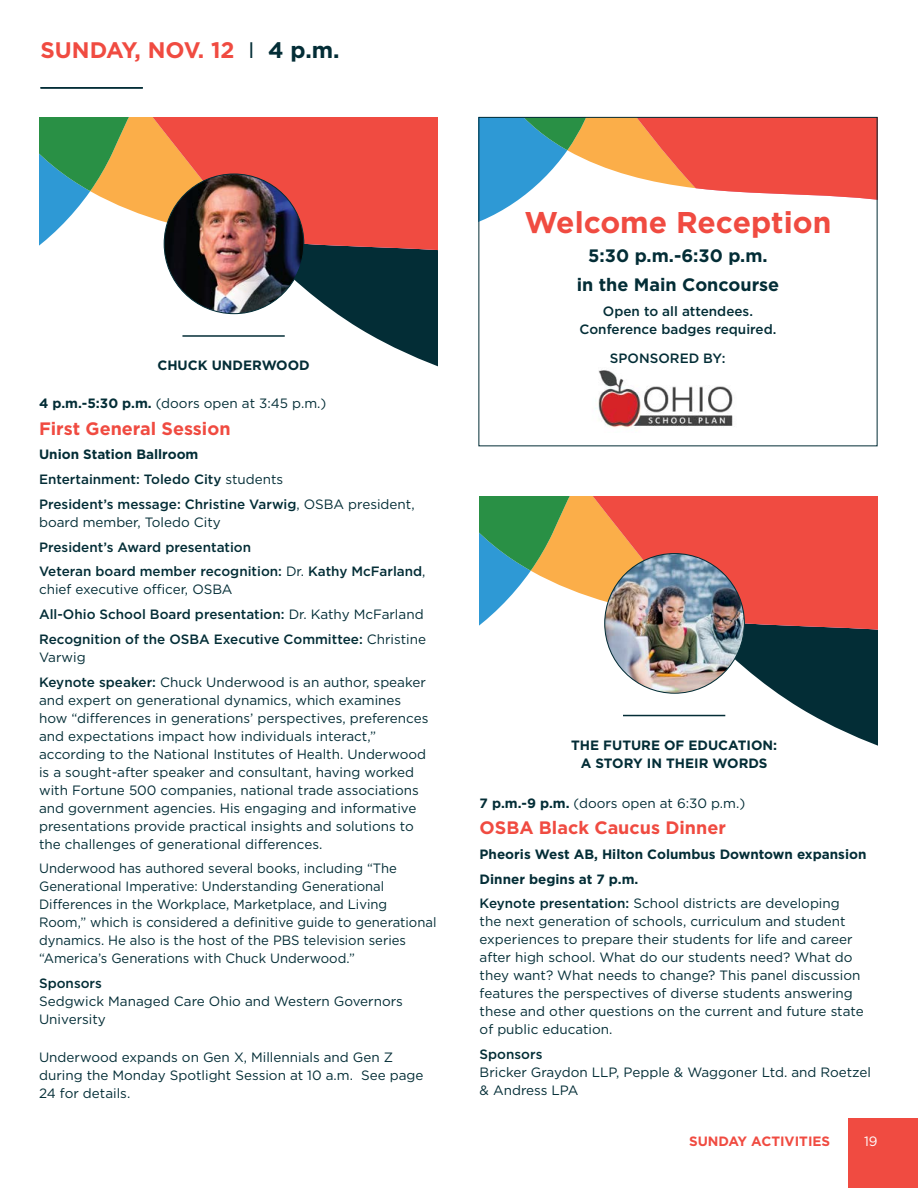
<style>
.page{position:relative;width:918px;height:1188px;background:#fff}
.page>*{position:absolute;margin:0;border:0;box-sizing:border-box;transform-origin:0 0}
.t1{font:700 30px "Gotham";color:#f04b41}
.t2{font:700 22.5px "Gotham";color:#f04b41}
.t3{font:700 18px "Gotham";color:#f04b41}
.t4{font:700 18px/29.2px "Gotham";color:#032d36;text-align:center}
.t5{font:13.5px/18px "Gotham";color:#032d36}
.t6{font:500 13.5px/24.8px "Gotham";color:#032d36}
.t7{font:700 13.5px/24.8px "Gotham";color:#032d36}
.t8{font:700 13.5px "Gotham";color:#f04b41}
.t9{font:13.5px "Gotham";color:#fff}
.s1{font-weight:400;color:#032d36}
.s2{color:#032d36}
.s3{font-weight:700}
.s4{font-weight:400}
.s5{font-weight:500}
</style>
<div class="page">
<div style="left:848px;top:1118px;width:70px;height:70px;background:#f04b41"></div>
<hr style="left:40px;top:87px;width:103px;height:2px;background:#032d36">
<svg style="left:400px;top:350px;width:37px;height:16px"></svg>
<svg style="left:191px;top:117px;width:246px;height:233px;fill:#f04b41"></svg>
<svg style="left:39px;top:117px;width:214px;height:183px"></svg>
<img style="left:164px;top:174px;width:140px;height:140px;border-radius:70px">
<hr style="left:182px;top:335px;width:103px;height:2px;background:#032d36">
<svg style="left:839px;top:729px;width:39px;height:17px"></svg>
<svg style="left:623px;top:497px;width:255px;height:232px;fill:#f04b41"></svg>
<svg style="left:480px;top:497px;width:214px;height:183px"></svg>
<img style="left:605px;top:554px;width:139px;height:139px;border-radius:70px">
<hr style="left:623px;top:715px;width:102px;height:1px;background:#032d36">
<svg style="left:480px;top:119px;width:396px;height:103px"></svg>
<div style="left:478px;top:117px;width:400px;height:329px;border:1px solid #032d36"></div>
<img style="left:595px;top:370px;width:138px;height:58px">
<h2 class="t2" style="left:40px;top:36px;width:301px">SUNDAY, NOV. 12 <span class="s1">I</span> <span class="s2">4 p.m.</span></h2>
<p class="t7" style="left:157px;top:353px;width:154px">CHUCK UNDERWOOD</p>
<p class="t5" style="left:39px;top:394px;width:289px"><span class="s3">4 p.m.-5:30 p.m.</span> (doors open at 3:45 p.m.)</p>
<h3 class="t3" style="left:39px;top:416px;width:193px">First General Session</h3>
<p class="t6" style="left:39px;top:442px;width:377px"><span class="s3">Union Station Ballroom<br></span>Entertainment: Toledo City <span class="s4">students<br></span>President’s message: Christine Varwig<span class="s4">, OSBA president,</span></p>
<p class="t5" style="left:39px;top:513px;width:183px">board member, Toledo City</p>
<p class="t6" style="left:39px;top:534px;width:388px">President’s Award presentation<br>Veteran board member recognition: <span class="s4">Dr.</span> Kathy McFarland<span class="s4">,</span></p>
<p class="t6" style="left:39px;top:577px;width:389px"><span class="s4">chief executive officer, OSBA<br></span>All-Ohio School Board presentation: <span class="s4">Dr. Kathy McFarland<br></span>Recognition of the OSBA Executive Committee: <span class="s4">Christine</span></p>
<p class="t5" style="left:39px;top:644px;width:388px;line-height:24.8px">Varwig<br><span class="s5">Keynote speaker:</span> Chuck Underwood is an author, speaker</p>
<p class="t5" style="left:39px;top:691px;width:391px">and expert on generational dynamics, which examines how “differences in generations’ perspectives, preferences and expectations impact how individuals interact,” according to the National Institutes of Health. Underwood is a sought-after speaker and consultant, having worked with Fortune 500 companies, national trade associations and government agencies. His engaging and informative presentations provide practical insights and solutions to the challenges of generational differences.</p>
<p class="t5" style="left:39px;top:859px;width:399px">Underwood has authored several books, including “The Generational Imperative: Understanding Generational Differences in the Workplace, Marketplace, and Living Room,” which is considered a definitive guide to generational dynamics. He also is the host of the PBS television series “America’s Generations with Chuck Underwood.”</p>
<p class="t6" style="left:39px;top:971px;width:64px">Sponsors</p>
<p class="t5" style="left:39px;top:992px;width:365px">Sedgwick Managed Care Ohio and Western Governors<br>University</p>
<p class="t5" style="left:39px;top:1048px;width:386px">Underwood expands on Gen X, Millennials and Gen Z during the Monday Spotlight Session at 10 a.m. See page<br>24 for details.</p>
<h1 class="t1" style="left:525px;top:202px;width:308px">Welcome Reception</h1>
<h3 class="t4" style="left:577px;top:241px;width:204px">5:30 p.m.-6:30 p.m.<br>in the Main Concourse</h3>
<p class="t6" style="left:580px;top:302px;width:198px;line-height:18px;text-align:center">Open to all attendees.<br>Conference badges required.</p>
<p class="t6" style="left:610px;top:346px;width:117px">SPONSORED BY:</p>
<p class="t7" style="left:571px;top:736px;width:207px;line-height:18px;text-align:center">THE FUTURE OF EDUCATION:<br>A STORY IN THEIR WORDS</p>
<p class="t5" style="left:480px;top:794px;width:267px"><span class="s3">7 p.m.-9 p.m.</span> (doors open at 6:30 p.m.)</p>
<h3 class="t3" style="left:480px;top:816px;width:248px">OSBA Black Caucus Dinner</h3>
<p class="t7" style="left:480px;top:842px;width:388px">Pheoris West AB, Hilton Columbus Downtown expansion<br>Dinner begins at 7 p.m.<br><span class="s5">Keynote presentation:</span> <span class="s4">School districts are developing</span></p>
<p class="t5" style="left:480px;top:912px;width:386px">the next generation of schools, curriculum and student experiences to prepare their students for life and career after high school. What do our students need? What do they want? What needs to change? This panel discussion features the perspectives of diverse students answering these and other questions on the current and future state of public education.</p>
<p class="t6" style="left:480px;top:1042px;width:64px">Sponsors</p>
<p class="t5" style="left:480px;top:1063px;width:393px">Bricker Graydon LLP, Pepple &amp; Waggoner Ltd. and Roetzel &amp; Andress LPA</p>
<p class="t8" style="left:689px;top:1132px;width:143px">SUNDAY ACTIVITIES</p>
<p class="t9" style="left:864px;top:1132px;width:15px">19</p>
</div>
